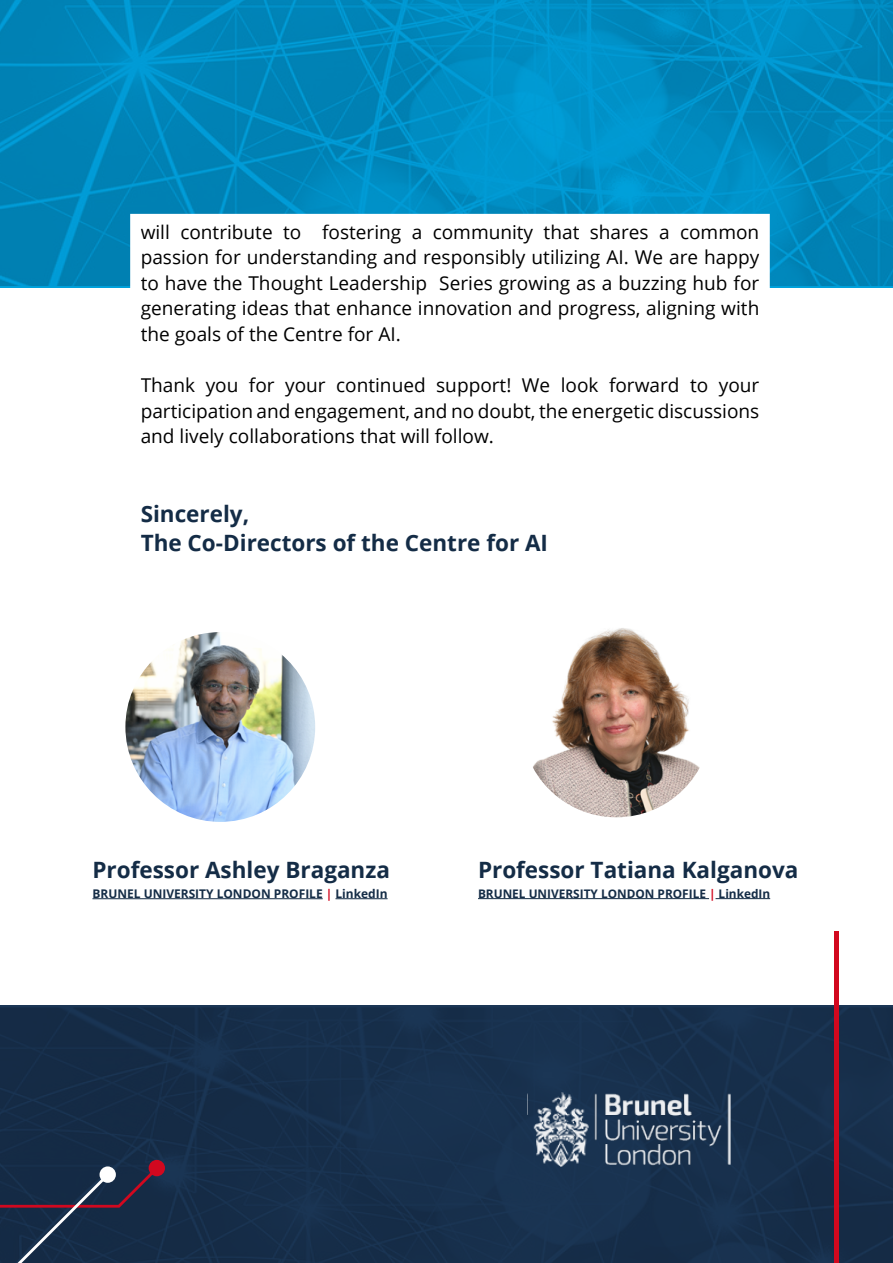
<style>
.page{position:relative;width:893px;height:1263px;background:#fff}
.page>*{position:absolute;margin:0;border:0;box-sizing:border-box;transform-origin:0 0}
.t1{font:700 22.5px/28.5px "Open Sans";color:#142c46}
.t2{font:19.05px/25.5px "Open Sans";color:#000;text-align:justify}
.t3{font:700 12px "Open Sans";color:#142c46}
.t4{font:700 11.85px "Open Sans";color:#142c46}
.s1{color:#d2081e}
</style>
<div class="page">
<img style="left:125px;top:632px;width:190px;height:190px;border-radius:95px">
<img style="left:521px;top:627px;width:190px;height:190px;border-radius:95px">
<div style="left:0;top:1005px;width:893px;height:258px;background:#172e4a"></div>
<svg style="left:0;top:1170px;width:155px;height:93px"></svg>
<div style="left:100px;top:1166px;width:16px;height:17px;background:#fff;border-radius:50%"></div>
<div style="left:149px;top:1160px;width:16px;height:16px;background:#d1081f;border-radius:50%"></div>
<img style="left:528px;top:1092px;width:204px;height:74px">
<hr style="left:92px;top:898px;width:231px;height:1px;background:#142c46">
<hr style="left:335px;top:898px;width:53px;height:1px;background:#142c46">
<hr style="left:478px;top:898px;width:231px;height:1px;background:#142c46">
<hr style="left:715px;top:898px;width:55px;height:1px;background:#142c46">
<svg style="left:0;top:0;width:893px;height:288px"></svg>
<div style="left:834px;top:932px;width:5px;height:331px;background:#d2081e"></div>
<div style="left:135px;top:219px;width:629px;height:402px;background:#fff"></div>
<p class="t2" style="left:141px;top:219px;width:620px">will contribute to fostering a community that shares a common passion for understanding and responsibly utilizing AI. We are happy to have the Thought Leadership Series growing as a buzzing hub for generating ideas that enhance innovation and progress, aligning with the goals of the Centre for AI.</p>
<p class="t2" style="left:141px;top:372px;width:620px">Thank you for your continued support! We look forward to your participation and engagement, and no doubt, the energetic discussions and lively collaborations that will follow.</p>
<p class="t1" style="left:141px;top:499px;width:409px">Sincerely,<br>The Co-Directors of the Centre for AI</p>
<p class="t1" style="left:92px;top:855px;width:299px">Professor Ashley Braganza</p>
<p class="t1" style="left:478px;top:855px;width:322px">Professor Tatiana Kalganova</p>
<p class="t3" style="left:92px;top:885px;width:297px">BRUNEL UNIVERSITY LONDON PROFILE <span class="s1">|</span> LinkedIn</p>
<p class="t4" style="left:478px;top:885px;width:294px">BRUNEL UNIVERSITY LONDON PROFILE <span class="s1">|</span> LinkedIn</p>
</div>
